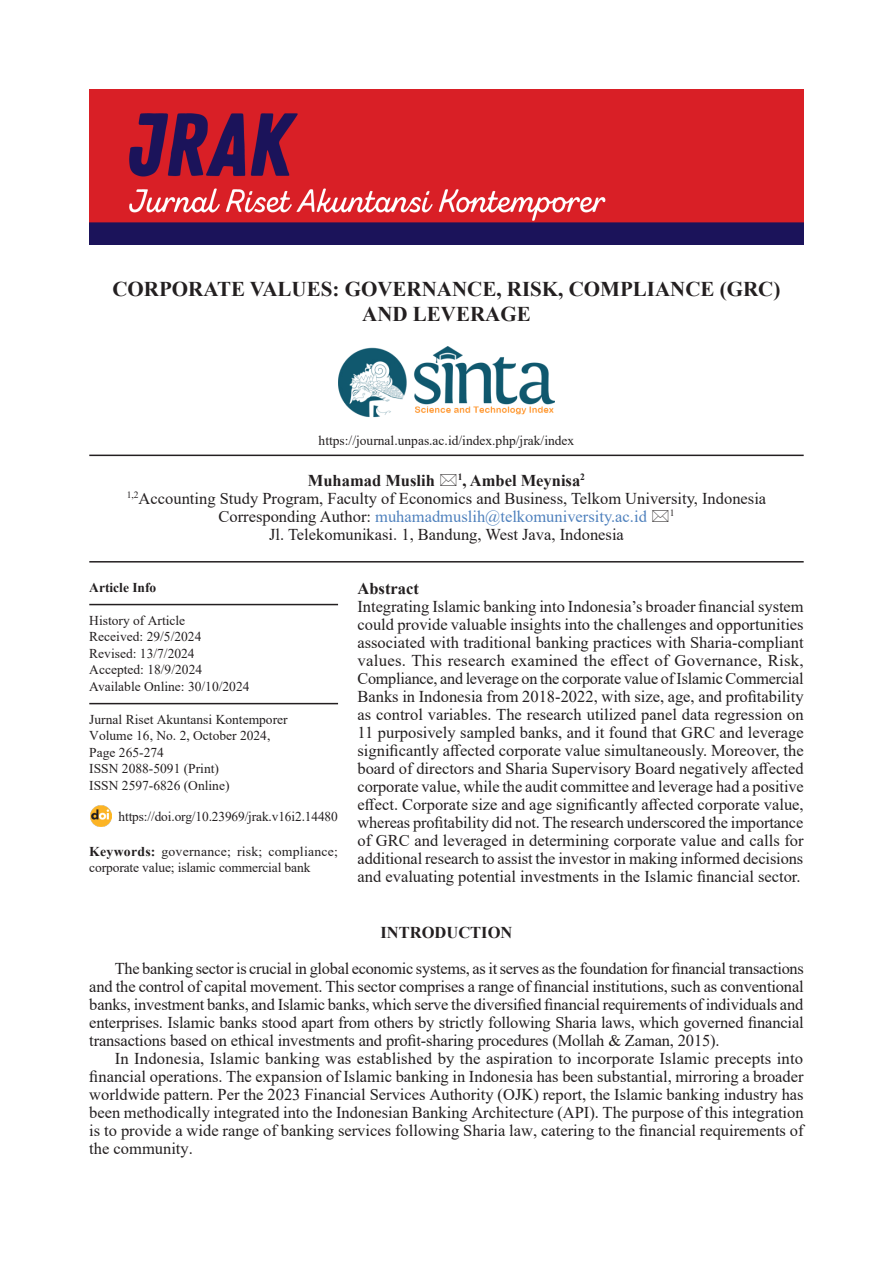
<style>
.page{position:relative;width:893px;height:1263px;background:#fff}
.page>*{position:absolute;margin:0;border:0;box-sizing:border-box;transform-origin:0 0}
.judul{font:700 21px/25.2px "Times New Roman";color:#231f20;text-align:center}
.abstract{font:16.5px/18px "Times New Roman";color:#231f20;text-align:justify}
.isi_paragraf{font:16.5px/18px "Times New Roman";letter-spacing:-.005em;color:#231f20;text-align:justify}
.Nama_Penulis{font:16.5px "Times New Roman";color:#231f20}
.Nama_Penulis-2{font:16.5px "Times New Roman";color:#4f81bd}
.Nama_Penulis-3{font:700 16.5px "Times New Roman";color:#231f20}
.isi_paragraf-2{font:700 16.5px "Times New Roman";color:#231f20}
.abstract-2{font:700 16.5px "Times New Roman";color:#231f20}
.artikel_info{font:13.5px/16.5px "Times New Roman";color:#231f20}
.teks_table{font:13.5px "Times New Roman";color:#231f20}
.artikel_info-2{font:700 13.5px "Times New Roman";color:#231f20}
.Nama_Penulis-4{font:9.6px "Times New Roman";color:#231f20}
.s1{color:#231f20}
.s2{font-weight:700}
</style>
<div class="page">
<img style="left:89px;top:90px;width:715px;height:155px">
<hr style="left:89px;top:455px;width:715px;height:1px;background:#231f20">
<img style="left:338px;top:347px;width:217px;height:71px">
<hr style="left:89px;top:561px;width:715px;height:1px;background:#231f20">
<hr style="left:89px;top:604px;width:249px;height:1px;background:#231f20">
<hr style="left:89px;top:703px;width:249px;height:1px;background:#231f20">
<img style="left:91px;top:806px;width:20px;height:20px">
<p class="judul" style="left:112px;top:276px;width:669px">CORPORATE VALUES: GOVERNANCE, RISK, COMPLIANCE (GRC)<br>AND LEVERAGE</p>
<p class="teks_table" style="left:319px;top:431px;width:257px">https://journal.unpas.ac.id/index.php/jrak/index</p>
<p class="Nama_Penulis-3" style="left:308px;top:468px;width:128px">Muhamad Muslih</p>
<p class="Nama_Penulis-3" style="left:458px;top:468px;width:129px"><sup>1</sup>, Ambel Meynisa<sup>2</sup></p>
<p class="Nama_Penulis" style="left:127px;top:486px;width:641px"><sup>1,2</sup>Accounting Study Program, Faculty of Economics and Business, Telkom University, Indonesia</p>
<p class="Nama_Penulis-2" style="left:218px;top:504px;width:430px"><span class="s1">Corresponding Author:</span> muhamadmuslih@telkomuniversity.ac.id</p>
<p class="Nama_Penulis-4" style="left:670px;top:506px;width:6px">1</p>
<p class="Nama_Penulis" style="left:269px;top:522px;width:356px">Jl. Telekomunikasi. 1, Bandung, West Java, Indonesia</p>
<p class="abstract-2" style="left:357px;top:576px;width:63px">Abstract</p>
<p class="abstract" style="left:357px;top:597px;width:448px">Integrating Islamic banking into Indonesia’s broader financial system could provide valuable insights into the challenges and opportunities associated with traditional banking practices with Sharia-compliant values. This research examined the effect of Governance, Risk, Compliance, and leverage on the corporate value of Islamic Commercial Banks in Indonesia from 2018-2022, with size, age, and profitability as control variables. The research utilized panel data regression on 11 purposively sampled banks, and it found that GRC and leverage significantly affected corporate value simultaneously. Moreover, the board of directors and Sharia Supervisory Board negatively affected corporate value, while the audit committee and leverage had a positive effect. Corporate size and age significantly affected corporate value, whereas profitability did not. The research underscored the importance of GRC and leveraged in determining corporate value and calls for additional research to assist the investor in making informed decisions and evaluating potential investments in the Islamic financial sector.</p>
<p class="artikel_info-2" style="left:89px;top:578px;width:69px">Article Info</p>
<p class="artikel_info" style="left:89px;top:612px;width:97px">History of Article</p>
<p class="artikel_info" style="left:89px;top:628px;width:114px">Received: 29/5/2024</p>
<p class="artikel_info" style="left:89px;top:645px;width:107px">Revised: 13/7/2024</p>
<p class="artikel_info" style="left:89px;top:661px;width:114px">Accepted: 18/9/2024</p>
<p class="artikel_info" style="left:89px;top:678px;width:162px">Available Online: 30/10/2024</p>
<p class="artikel_info" style="left:89px;top:711px;width:200px">Jurnal Riset Akuntansi Kontemporer</p>
<p class="artikel_info" style="left:89px;top:727px;width:183px">Volume 16, No. 2, October 2024,</p>
<p class="artikel_info" style="left:89px;top:744px;width:76px">Page 265-274</p>
<p class="artikel_info" style="left:89px;top:760px;width:131px">ISSN 2088-5091 (Print)</p>
<p class="artikel_info" style="left:89px;top:777px;width:142px">ISSN 2597-6826 (Online)</p>
<p class="teks_table" style="left:119px;top:807px;width:221px">https://doi.org/10.23969/jrak.v16i2.14480</p>
<p class="artikel_info" style="left:89px;top:843px;width:250px"><span class="s2">Keywords:</span> governance; risk; compliance; corporate value; islamic commercial bank</p>
<p class="isi_paragraf-2" style="left:380px;top:920px;width:133px">INTRODUCTION</p>
<p class="isi_paragraf" style="left:89px;top:958px;width:716px;text-indent:26px">The banking sector is crucial in global economic systems, as it serves as the foundation for financial transactions and the control of capital movement. This sector comprises a range of financial institutions, such as conventional banks, investment banks, and Islamic banks, which serve the diversified financial requirements of individuals and enterprises. Islamic banks stood apart from others by strictly following Sharia laws, which governed financial transactions based on ethical investments and profit-sharing procedures (Mollah &amp; Zaman, 2015).</p>
<p class="isi_paragraf" style="left:89px;top:1048px;width:716px;text-indent:26px">In Indonesia, Islamic banking was established by the aspiration to incorporate Islamic precepts into financial operations. The expansion of Islamic banking in Indonesia has been substantial, mirroring a broader worldwide pattern. Per the 2023 Financial Services Authority (OJK) report, the Islamic banking industry has been methodically integrated into the Indonesian Banking Architecture (API). The purpose of this integration is to provide a wide range of banking services following Sharia law, catering to the financial requirements of the community.</p>
</div>
